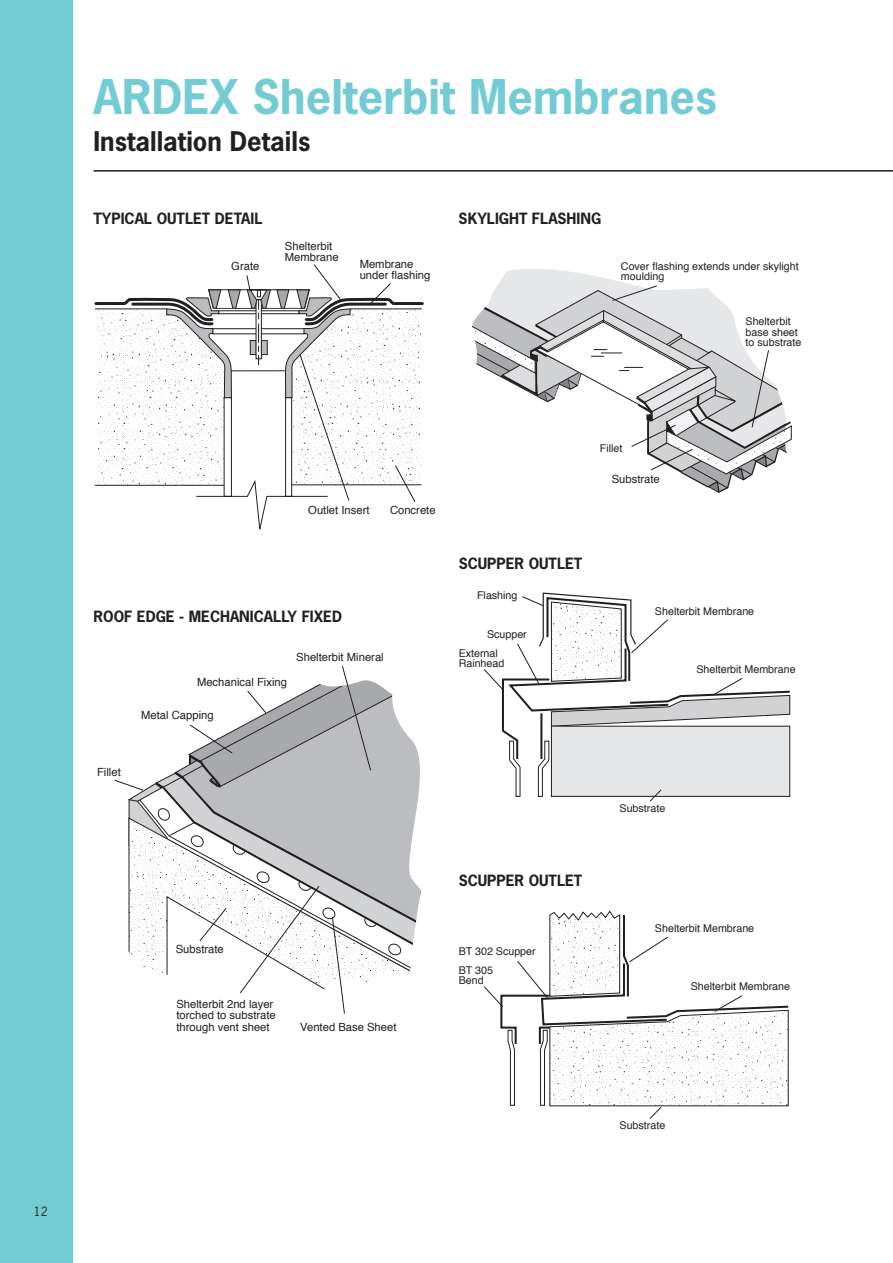
<style>
.page{position:relative;width:893px;height:1263px;background:#fff}
.page>*{position:absolute;margin:0;border:0;box-sizing:border-box;transform-origin:0 0}
.Pa0{font:700 45px "News Gothic";color:#73ccd3}
.Default{font:700 25.5px "News Gothic";color:#231f20}
.Applicators_Head{font:700 14.7px "News Gothic";color:#231f20}
.Subhead_2{font:700 14.7px "News Gothic";color:#231f20}
.t1{font:12px "News Gothic";color:#231f20}
.Drawing_Type{font:11.25px/11.2px "Helvetica";color:#231f20}
.Drawing_Type_2{font:10.65px/10.4px "Helvetica";color:#231f20}
</style>
<div class="page">
<div style="left:0;top:0;width:72px;height:1263px;background:#73ccd3"></div>
<hr style="left:94px;top:170px;width:799px;height:2px;background:#231f20">
<svg style="left:94px;top:264px;width:330px;height:263px"></svg>
<svg style="left:114px;top:666px;width:307px;height:348px"></svg>
<svg style="left:472px;top:269px;width:320px;height:223px"></svg>
<svg style="left:502px;top:678px;width:289px;height:83px"></svg>
<svg style="left:509px;top:740px;width:40px;height:57px"></svg>
<div style="left:551px;top:726px;width:239px;height:70px;background:#e6e7e9"></div>
<div style="left:551px;top:726px;width:239px;height:71px;border:1px solid #231f20"></div>
<svg style="left:484px;top:669px;width:20px;height:21px"></svg>
<svg style="left:517px;top:592px;width:273px;height:135px"></svg>
<svg style="left:649px;top:789px;width:13px;height:13px"></svg>
<svg style="left:484px;top:910px;width:305px;height:209px"></svg>
<p class="t1" style="left:34px;top:1204px;width:15px">12</p>
<p class="Pa0" style="left:94px;top:67px;width:625px">ARDEX Shelterbit Membranes</p>
<p class="Default" style="left:94px;top:124px;width:218px">Installation Details</p>
<p class="Applicators_Head" style="left:94px;top:209px;width:170px">TYPICAL OUTLET DETAIL</p>
<p class="Drawing_Type" style="left:231px;top:260px;width:30px">Grate</p>
<p class="Drawing_Type" style="left:285px;top:240px;width:55px">Shelterbit<br>Membrane</p>
<p class="Drawing_Type" style="left:360px;top:258px;width:72px">Membrane under flashing</p>
<p class="Applicators_Head" style="left:459px;top:209px;width:144px">SKYLIGHT FLASHING</p>
<p class="Drawing_Type_2" style="left:621px;top:260px;width:179px">Cover flashing extends under skylight moulding</p>
<p class="Drawing_Type_2" style="left:745px;top:316px;width:47px">Shelterbit</p>
<p class="Drawing_Type_2" style="left:745px;top:326px;width:54px">base sheet</p>
<p class="Drawing_Type_2" style="left:745px;top:337px;width:57px">to substrate</p>
<p class="Drawing_Type" style="left:308px;top:504px;width:63px">Outlet Insert</p>
<p class="Drawing_Type" style="left:390px;top:504px;width:47px">Concrete</p>
<p class="Applicators_Head" style="left:94px;top:607px;width:250px">ROOF EDGE - MECHANICALLY FIXED</p>
<p class="Drawing_Type" style="left:97px;top:766px;width:25px">Fillet</p>
<p class="Drawing_Type" style="left:197px;top:676px;width:92px">Mechanical Fixing</p>
<p class="Drawing_Type" style="left:141px;top:709px;width:74px">Metal Capping</p>
<p class="Drawing_Type" style="left:296px;top:651px;width:89px">Shelterbit Mineral</p>
<p class="Drawing_Type_2" style="left:600px;top:443px;width:24px">Fillet</p>
<p class="Drawing_Type" style="left:612px;top:473px;width:50px">Substrate</p>
<p class="Subhead_2" style="left:459px;top:553px;width:125px">SCUPPER OUTLET</p>
<p class="Drawing_Type_2" style="left:477px;top:590px;width:42px">Flashing</p>
<p class="Drawing_Type_2" style="left:487px;top:629px;width:41px">Scupper</p>
<p class="Drawing_Type_2" style="left:459px;top:647px;width:47px">External<br>Rainhead</p>
<p class="Drawing_Type_2" style="left:655px;top:605px;width:101px">Shelterbit Membrane</p>
<p class="Drawing_Type_2" style="left:696px;top:664px;width:101px">Shelterbit Membrane</p>
<p class="Drawing_Type_2" style="left:619px;top:803px;width:47px">Substrate</p>
<p class="Drawing_Type" style="left:176px;top:943px;width:50px">Substrate</p>
<p class="Drawing_Type" style="left:176px;top:998px;width:101px">Shelterbit 2nd layer torched to substrate through vent sheet</p>
<p class="Drawing_Type" style="left:300px;top:1020px;width:98px">Vented Base Sheet</p>
<p class="Subhead_2" style="left:459px;top:871px;width:125px">SCUPPER OUTLET</p>
<p class="Drawing_Type_2" style="left:459px;top:946px;width:79px">BT 302 Scupper</p>
<p class="Drawing_Type_2" style="left:459px;top:965px;width:36px">BT 305<br>Bend</p>
<p class="Drawing_Type_2" style="left:655px;top:923px;width:101px">Shelterbit Membrane</p>
<p class="Drawing_Type_2" style="left:691px;top:981px;width:101px">Shelterbit Membrane</p>
<p class="Drawing_Type_2" style="left:620px;top:1120px;width:47px">Substrate</p>
</div>
